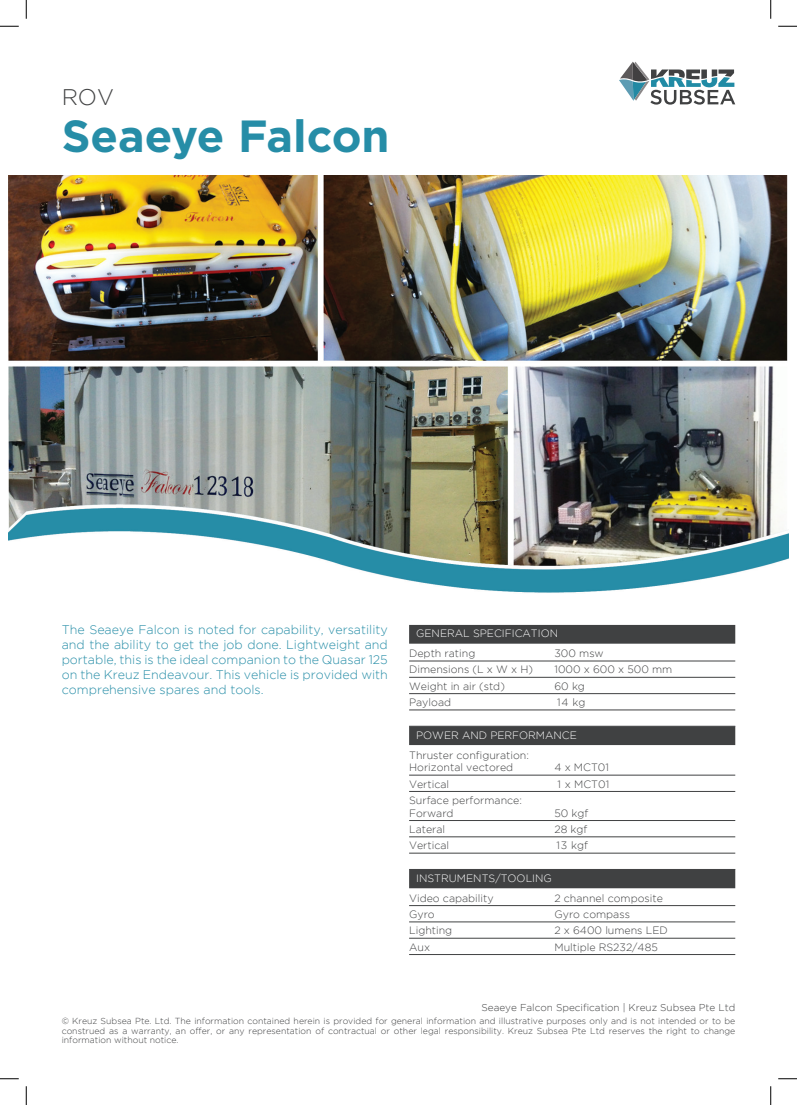
<style>
.page{position:relative;width:797px;height:1105px;background:#fff}
.page>*{position:absolute;margin:0;border:0;box-sizing:border-box;transform-origin:0 0}
.t1{font:700 45px "Gotham";color:#268da7}
.t2{font:300 22.5px "Gotham";color:#414243}
._1st_Page_Heading{font:300 12.5px/15px "Gotham";color:#268da7;text-align:justify}
.Table_Text_1{font:300 10.62px/12.8px "Gotham";color:#414243}
.Kruize_Table_head{font:300 10.62px "Gotham";color:#fff}
.t3{font:300 10px "Gotham";color:#414243}
.t4{font:300 8.75px/9.6px "Gotham";color:#414243;text-align:justify}
</style>
<div class="page">
<img style="left:9px;top:175px;width:779px;height:418px">
<svg style="left:619px;top:62px;width:116px;height:43px"></svg>
<div style="left:409px;top:625px;width:326px;height:19px;background:#404142"></div>
<hr style="left:409px;top:661px;width:326px;height:1px;background:#414243">
<hr style="left:409px;top:677px;width:326px;height:1px;background:#414243">
<hr style="left:409px;top:693px;width:326px;height:1px;background:#414243">
<hr style="left:409px;top:710px;width:326px;height:1px;background:#414243">
<div style="left:409px;top:726px;width:326px;height:19px;background:#404142"></div>
<hr style="left:409px;top:775px;width:326px;height:1px;background:#414243">
<hr style="left:409px;top:791px;width:326px;height:1px;background:#414243">
<hr style="left:409px;top:820px;width:326px;height:1px;background:#414243">
<hr style="left:409px;top:836px;width:326px;height:1px;background:#414243">
<hr style="left:409px;top:853px;width:326px;height:1px;background:#414243">
<div style="left:409px;top:869px;width:326px;height:19px;background:#404142"></div>
<hr style="left:409px;top:905px;width:326px;height:1px;background:#414243">
<hr style="left:409px;top:921px;width:326px;height:1px;background:#414243">
<hr style="left:409px;top:938px;width:326px;height:1px;background:#414243">
<hr style="left:409px;top:954px;width:326px;height:1px;background:#414243">
<svg style="left:0;top:25px;width:19px;height:2px"></svg>
<svg style="left:778px;top:25px;width:19px;height:2px"></svg>
<svg style="left:0;top:1078px;width:19px;height:1px"></svg>
<svg style="left:778px;top:1078px;width:19px;height:1px"></svg>
<svg style="left:25px;top:0;width:2px;height:19px"></svg>
<svg style="left:25px;top:1086px;width:2px;height:19px"></svg>
<svg style="left:770px;top:0;width:1px;height:19px"></svg>
<svg style="left:770px;top:1086px;width:1px;height:19px"></svg>
<p class="t2" style="left:62px;top:84px;width:54px">ROV</p>
<p class="t1" style="left:62px;top:110px;width:329px">Seaeye Falcon</p>
<p class="_1st_Page_Heading" style="left:62px;top:622px;width:328px">The Seaeye Falcon is noted for capability, versatility and the ability to get the job done. Lightweight and portable, this is the ideal companion to the Quasar 125 on the Kreuz Endeavour. This vehicle is provided with comprehensive spares and tools.</p>
<p class="Kruize_Table_head" style="left:416px;top:628px;width:143px">GENERAL SPECIFICATION</p>
<p class="Table_Text_1" style="left:409px;top:647px;width:68px">Depth rating</p>
<p class="Table_Text_1" style="left:554px;top:647px;width:51px">300 msw</p>
<p class="Table_Text_1" style="left:409px;top:663px;width:125px">Dimensions (L x W x H)</p>
<p class="Table_Text_1" style="left:554px;top:663px;width:119px">1000 x 600 x 500 mm</p>
<p class="Table_Text_1" style="left:409px;top:679px;width:97px">Weight in air (std)</p>
<p class="Table_Text_1" style="left:554px;top:679px;width:32px">60 kg</p>
<p class="Table_Text_1" style="left:409px;top:696px;width:44px">Payload</p>
<p class="Table_Text_1" style="left:557px;top:696px;width:30px">14 kg</p>
<p class="Kruize_Table_head" style="left:416px;top:729px;width:162px">POWER AND PERFORMANCE</p>
<p class="Table_Text_1" style="left:409px;top:748px;width:121px">Thruster configuration:<br>Horizontal vectored</p>
<p class="Table_Text_1" style="left:554px;top:761px;width:56px">4 x MCT01</p>
<p class="Table_Text_1" style="left:409px;top:777px;width:42px">Vertical</p>
<p class="Table_Text_1" style="left:557px;top:777px;width:53px">1 x MCT01</p>
<p class="Table_Text_1" style="left:409px;top:794px;width:114px">Surface performance:<br>Forward</p>
<p class="Table_Text_1" style="left:554px;top:806px;width:35px">50 kgf</p>
<p class="Table_Text_1" style="left:409px;top:823px;width:38px">Lateral</p>
<p class="Table_Text_1" style="left:554px;top:823px;width:34px">28 kgf</p>
<p class="Table_Text_1" style="left:409px;top:839px;width:42px">Vertical</p>
<p class="Table_Text_1" style="left:556px;top:839px;width:33px">13 kgf</p>
<p class="Kruize_Table_head" style="left:416px;top:872px;width:137px">INSTRUMENTS/TOOLING</p>
<p class="Table_Text_1" style="left:409px;top:891px;width:86px">Video capability</p>
<p class="Table_Text_1" style="left:554px;top:891px;width:110px">2 channel composite</p>
<p class="Table_Text_1" style="left:409px;top:908px;width:27px">Gyro</p>
<p class="Table_Text_1" style="left:554px;top:908px;width:77px">Gyro compass</p>
<p class="Table_Text_1" style="left:409px;top:924px;width:45px">Lighting</p>
<p class="Table_Text_1" style="left:554px;top:924px;width:115px">2 x 6400 lumens LED</p>
<p class="Table_Text_1" style="left:409px;top:940px;width:22px">Aux</p>
<p class="Table_Text_1" style="left:554px;top:940px;width:105px">Multiple RS232/485</p>
<p class="t3" style="left:481px;top:1002px;width:255px">Seaeye Falcon Specification | Kreuz Subsea Pte Ltd</p>
<p class="t4" style="left:62px;top:1016px;width:675px">© Kreuz Subsea Pte. Ltd. The information contained herein is provided for general information and illustrative purposes only and is not intended or to be construed as a warranty, an offer, or any representation of contractual or other legal responsibility. Kreuz Subsea Pte Ltd reserves the right to change information without notice.</p>
</div>
